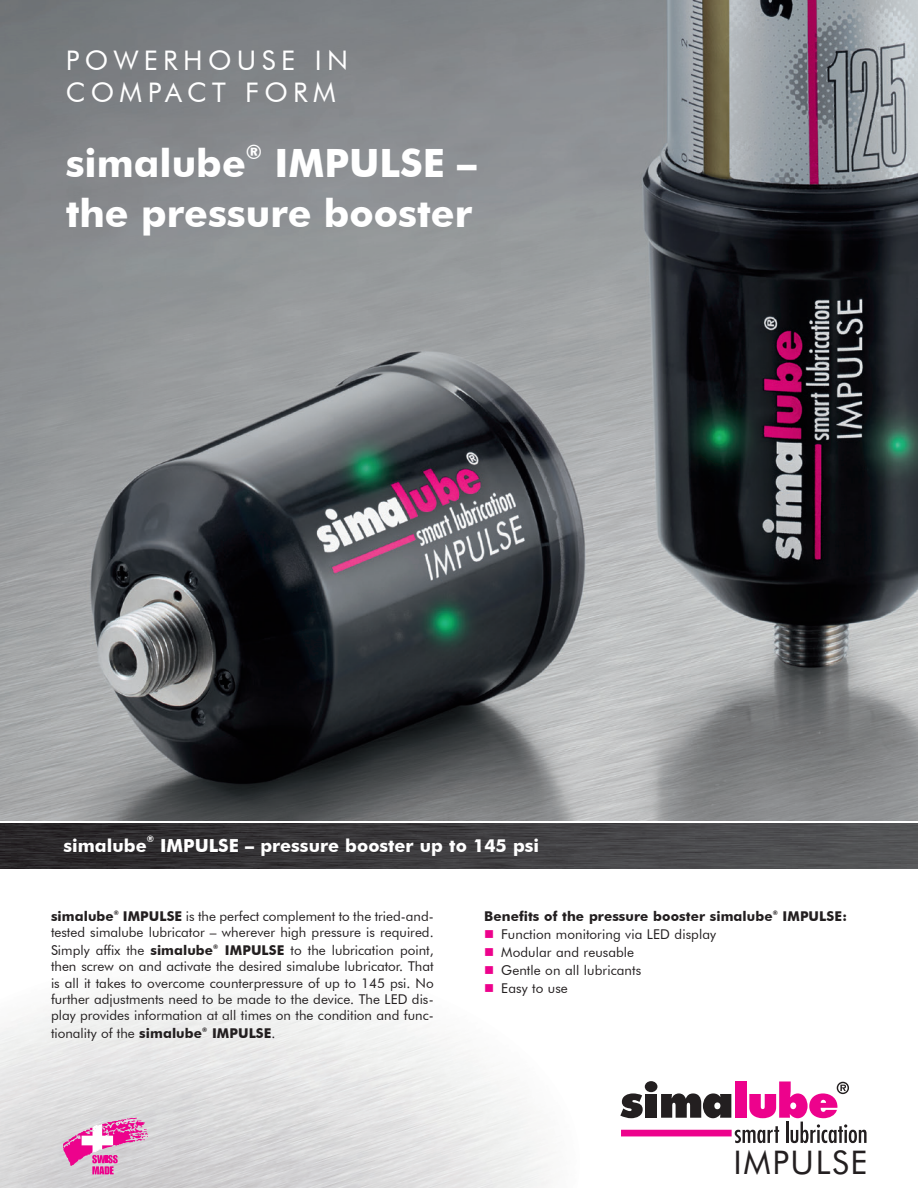
<style>
.page{position:relative;width:918px;height:1188px;background:#fff}
.page>*{position:absolute;margin:0;border:0;box-sizing:border-box;transform-origin:0 0}
.t1{font:700 39px/49.5px "Futura BT";color:#fff;text-align:right}
.t2{font:32.55px "Futura BT";letter-spacing:.05em;color:#231f20}
.t3{font:27px/32.4px "Futura BT";letter-spacing:.2em;color:#fff}
.t4{font:700 19.5px "Futura BT";color:#fff}
.t5{font:700 18px "Futura BT";color:#fff}
.t6{font:13.5px/16.2px "Futura BT";color:#231f20;text-align:right}
.t7{font:700 13.5px "Futura BT";letter-spacing:.005em;color:#231f20}
.t8{font:700 8.7px "Futura BT";color:#fff}
.t9{font:700 6.15px "Futura BT";color:#231f20}
.s1{font-weight:700}
.s2{font-weight:400}
.s3{color:#ed028c}
</style>
<div class="page">
<img style="left:0;top:0;width:918px;height:821px">
<img style="left:0;top:984px;width:549px;height:204px">
<svg style="left:92px;top:1118px;width:48px;height:56px;background:#e096c3"></svg>
<svg style="left:620px;top:1093px;width:23px;height:25px"></svg>
<div style="left:645px;top:1094px;width:12px;height:24px;background:#231f20"></div>
<div style="left:645px;top:1081px;width:12px;height:11px;background:#231f20;border-radius:50%"></div>
<div style="left:621px;top:1130px;width:111px;height:6px;background:#ed028c"></div>
<svg style="left:661px;top:1081px;width:206px;height:62px"></svg>
<div style="left:0;top:821px;width:918px;height:47px;background:linear-gradient(to right,#272426,#565759)"></div>
<hr style="left:0;top:821px;width:918px;height:2px;background:#fff">
<h3 class="t3" style="left:66px;top:44px;width:284px">POWERHOUSE IN<br>COMPACT FORM</h3>
<h1 class="t1" style="left:66px;top:138px;width:182px">simalube</h1>
<h3 class="t4" style="left:246px;top:140px;width:18px">®</h3>
<h1 class="t1" style="left:66px;top:138px;width:412px">IMPULSE –<br>the pressure booster</h1>
<h3 class="t5" style="left:64px;top:834px;width:85px">simalube</h3>
<p class="t8" style="left:147px;top:834px;width:9px">®</p>
<h3 class="t5" style="left:160px;top:834px;width:381px">IMPULSE – pressure booster up to 145 psi</h3>
<p class="t7" style="left:51px;top:908px;width:64px">simalube</p>
<p class="t9" style="left:114px;top:909px;width:7px">®</p>
<p class="t6" style="left:51px;top:908px;width:384px"><span class="s1">IMPULSE</span> is the perfect complement to the tried-and-<br>tested simalube lubricator – wherever high pressure is required.</p>
<p class="t6" style="left:51px;top:942px;width:164px">Simply affix the <span class="s1">simalube</span></p>
<p class="t9" style="left:213px;top:943px;width:7px">®</p>
<p class="t6" style="left:51px;top:942px;width:384px;text-align:justify;text-indent:174px"><span class="s1">IMPULSE</span> to the lubrication point, then screw on and activate the desired simalube lubricator. That is all it takes to overcome counterpressure of up to 145 psi. No further adjustments need to be made to the device. The LED dis&shy;play provides information at all times on the condition and func-</p>
<p class="t6" style="left:51px;top:1025px;width:153px">tionality of the <span class="s1">simalube</span></p>
<p class="t9" style="left:202px;top:1026px;width:7px">®</p>
<p class="t7" style="left:212px;top:1025px;width:65px">IMPULSE<span class="s2">.</span></p>
<p class="t7" style="left:484px;top:908px;width:290px">Benefits of the pressure booster simalube</p>
<p class="t9" style="left:773px;top:909px;width:7px">®</p>
<p class="t7" style="left:783px;top:908px;width:66px">IMPULSE:</p>
<p class="t6" style="left:484px;top:926px;width:233px"><span class="s3">■</span> Function monitoring via LED display</p>
<p class="t6" style="left:484px;top:944px;width:151px"><span class="s3">■</span> Modular and reusable</p>
<p class="t6" style="left:484px;top:962px;width:158px"><span class="s3">■</span> Gentle on all lubricants</p>
<p class="t6" style="left:484px;top:980px;width:85px"><span class="s3">■</span> Easy to use</p>
<h2 class="t2" style="left:733px;top:1143px;width:136px">IMPULSE</h2>
</div>
